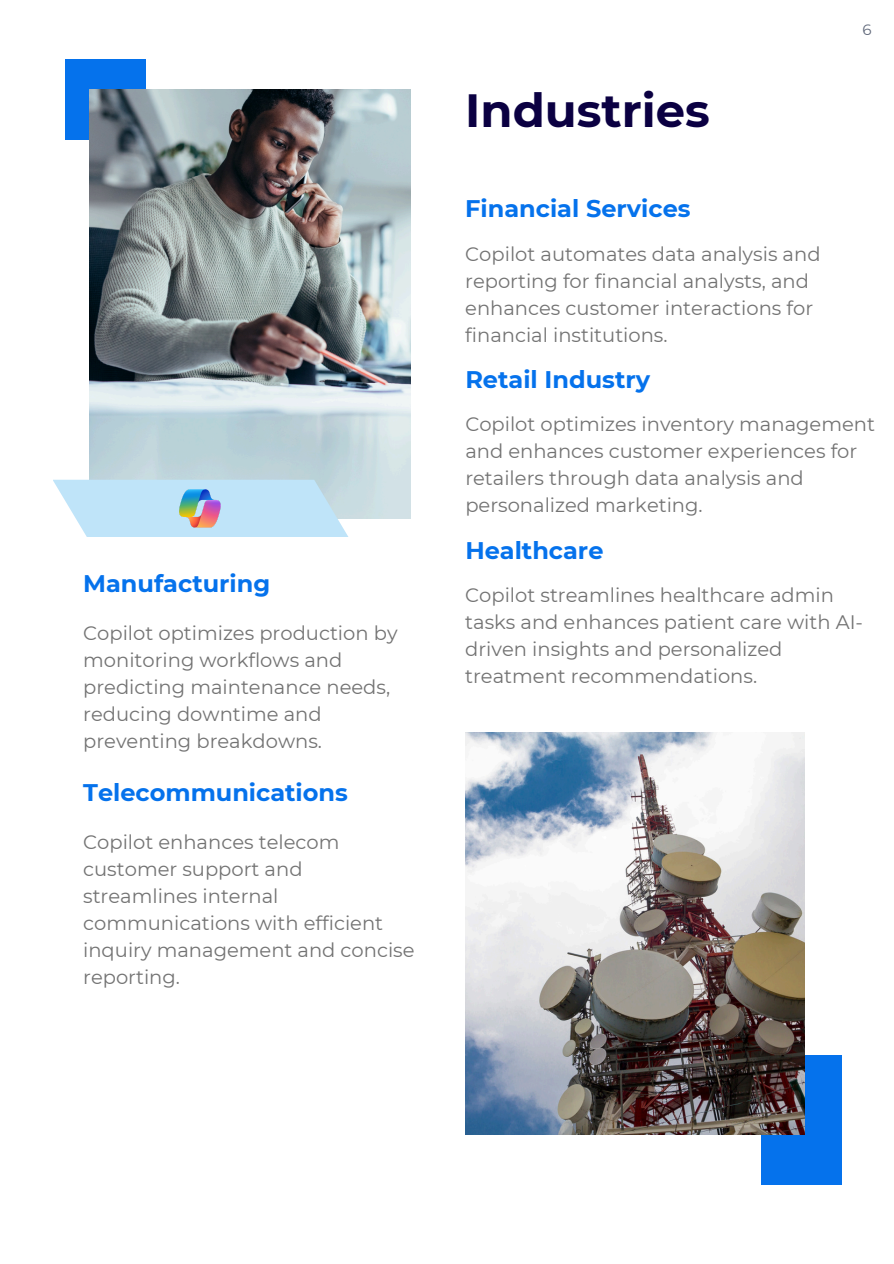
<style>
.page{position:relative;width:894px;height:1264px;background:#fff}
.page>*{position:absolute;margin:0;border:0;box-sizing:border-box;transform-origin:0 0}
.t1{font:700 46.5px "Montserrat";color:#0b0042}
.t2{font:700 24px "Montserrat";color:#0572ec}
.t3{font:19.5px/27px "Montserrat";color:#737373}
.t4{font:15px "Montserrat";color:#61697b}
</style>
<div class="page">
<div style="left:66px;top:59px;width:80px;height:81px;background:#0572ec"></div>
<img style="left:89px;top:89px;width:321px;height:429px">
<svg style="left:53px;top:480px;width:295px;height:57px;background:#c4e5f7"></svg>
<img style="left:165px;top:488px;width:71px;height:41px">
<div style="left:761px;top:1055px;width:80px;height:129px;background:#0572ec"></div>
<img style="left:465px;top:732px;width:339px;height:402px">
<p class="t2" style="left:83px;top:568px;width:188px">Manufacturing</p>
<p class="t3" style="left:83px;top:619px;width:316px">Copilot optimizes production by monitoring workflows and predicting maintenance needs, reducing downtime and preventing breakdowns.</p>
<p class="t2" style="left:83px;top:777px;width:266px">Telecommunications</p>
<h1 class="t3" style="left:83px;top:828px;width:333px">Copilot enhances telecom customer support and streamlines internal communications with efficient inquiry management and concise reporting.</h1>
<h2 class="t1" style="left:465px;top:82px;width:246px">Industries</h2>
<p class="t4" style="left:862px;top:20px;width:11px">6</p>
<h2 class="t2" style="left:465px;top:194px;width:227px">Financial Services</h2>
<p class="t3" style="left:465px;top:240px;width:357px">Copilot automates data analysis and reporting for financial analysts, and enhances customer interactions for financial institutions.</p>
<h2 class="t2" style="left:465px;top:365px;width:186px">Retail Industry</h2>
<p class="t3" style="left:465px;top:410px;width:411px">Copilot optimizes inventory management and enhances customer experiences for retailers through data analysis and personalized marketing.</p>
<h2 class="t2" style="left:465px;top:535px;width:140px">Healthcare</h2>
<p class="t3" style="left:465px;top:581px;width:399px">Copilot streamlines healthcare admin tasks and enhances patient care with AI&shy;driven insights and personalized treatment recommendations.</p>
</div>
